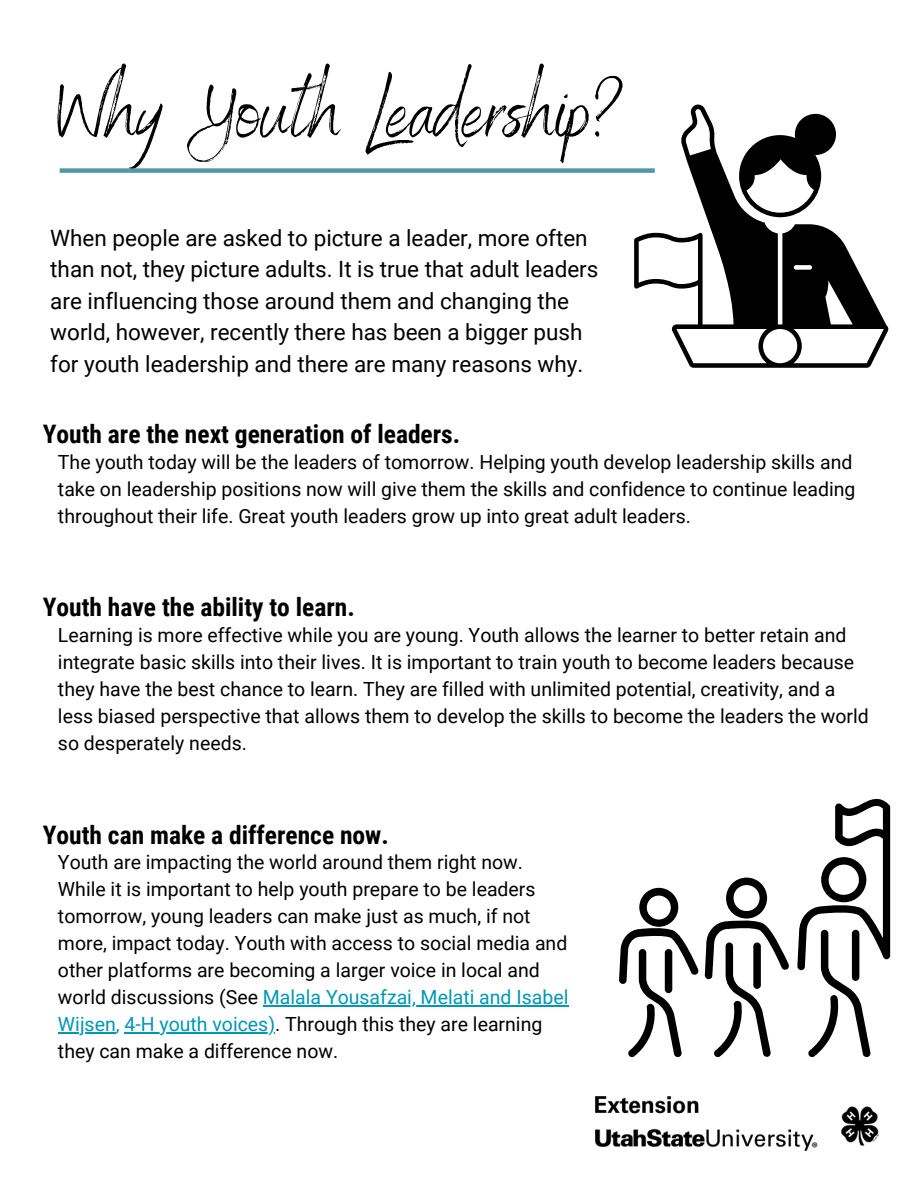
<style>
.page{position:relative;width:918px;height:1188px;background:#fff}
.page>*{position:absolute;margin:0;border:0;box-sizing:border-box;transform-origin:0 0}
.t1{font:83.1px "Benedict";color:#000}
.t2{font:700 25.5px "Roboto Condensed";color:#000}
.t3{font:22.5px/31.5px "Roboto";color:#000}
.t4{font:19.5px/27px "Roboto";color:#000}
.s1{color:#0097b2}
</style>
<div class="page">
<div style="left:60px;top:168px;width:595px;height:5px;background:#5398a2"></div>
<img style="left:595px;top:1096px;width:284px;height:54px">
<svg style="left:634px;top:105px;width:255px;height:263px"></svg>
<svg style="left:797px;top:798px;width:93px;height:260px"></svg>
<svg style="left:705px;top:878px;width:84px;height:180px"></svg>
<svg style="left:619px;top:888px;width:80px;height:170px"></svg>
<hr style="left:263px;top:1005px;width:305px;height:2px;background:#0097b2">
<hr style="left:58px;top:1032px;width:58px;height:2px;background:#0097b2">
<hr style="left:124px;top:1032px;width:151px;height:2px;background:#0097b2">
<p class="t1" style="left:57px;top:58px;width:567px">Why Youth Leadership?</p>
<p class="t3" style="left:50px;top:223px;width:550px">When people are asked to picture a leader, more often than not, they picture adults. It is true that adult leaders are influencing those around them and changing the world, however, recently there has been a bigger push for youth leadership and there are many reasons why.</p>
<p class="t2" style="left:43px;top:419px;width:419px">Youth are the next generation of leaders.</p>
<p class="t4" style="left:58px;top:449px;width:799px">The youth today will be the leaders of tomorrow. Helping youth develop leadership skills and take on leadership positions now will give them the skills and confidence to continue leading throughout their life. Great youth leaders grow up into great adult leaders.</p>
<p class="t2" style="left:43px;top:593px;width:314px">Youth have the ability to learn.</p>
<p class="t4" style="left:58px;top:622px;width:812px">Learning is more effective while you are young. Youth allows the learner to better retain and integrate basic skills into their lives. It is important to train youth to become leaders because they have the best chance to learn. They are filled with unlimited potential, creativity, and a less biased perspective that allows them to develop the skills to become the leaders the world so desperately needs.</p>
<p class="t2" style="left:43px;top:820px;width:348px">Youth can make a difference now.</p>
<p class="t4" style="left:58px;top:849px;width:512px">Youth are impacting the world around them right now.<br>While it is important to help youth prepare to be leaders tomorrow, young leaders can make just as much, if not more, impact today. Youth with access to social media and other platforms are becoming a larger voice in local and world discussions (See <span class="s1">Malala Yousafzai, Melati and Isabel Wijsen, 4-H youth voices)</span>. Through this they are learning they can make a difference now.</p>
</div>
